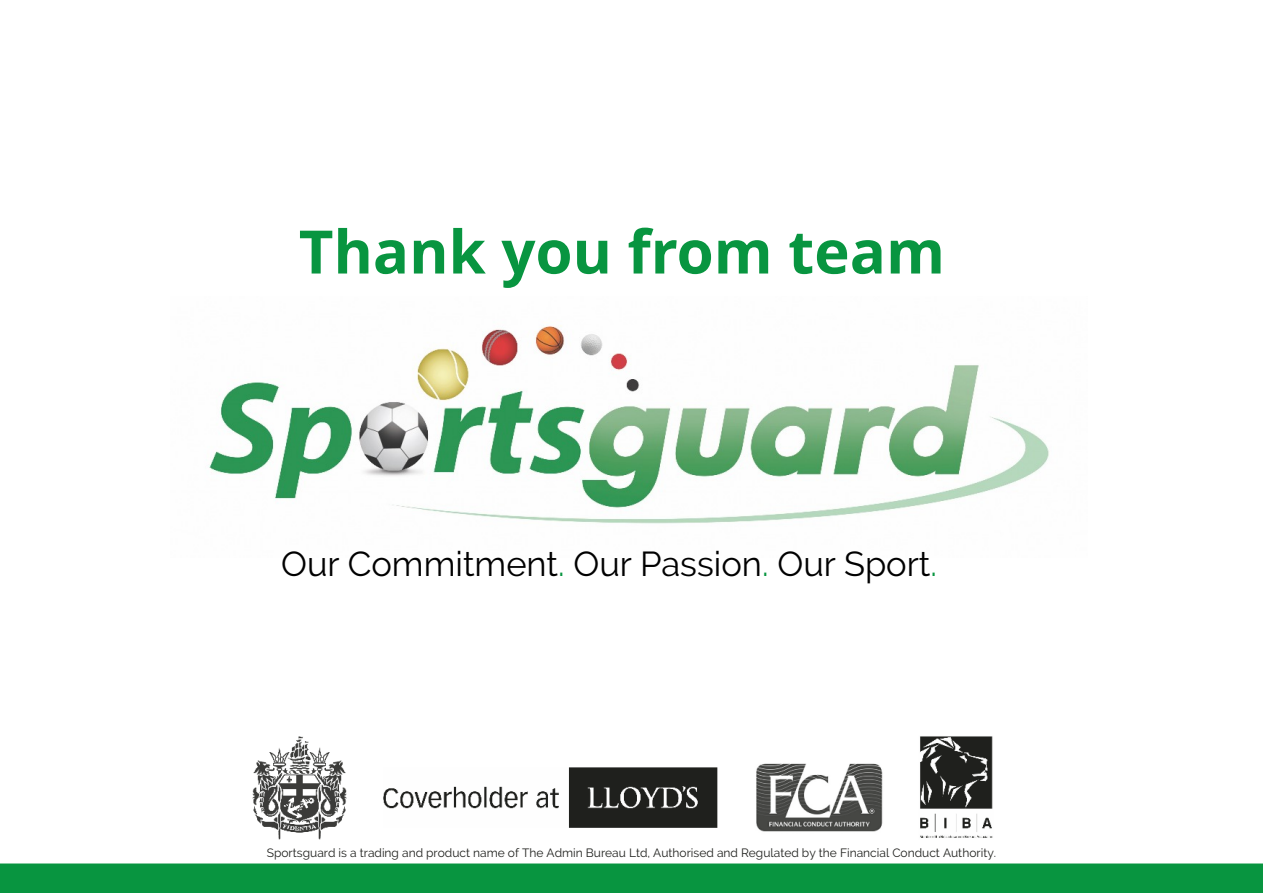
<style>
.page{position:relative;width:1263px;height:893px;background:#fff}
.page>*{position:absolute;margin:0;border:0;box-sizing:border-box;transform-origin:0 0}
.t1{font:700 60px "Open Sans";color:#089540}
.t2{font:34.5px "Raleway";color:#000}
.t3{font:12px "Raleway";color:#1f201d}
.s1{color:#089540}
</style>
<div class="page">
<div style="left:0;top:863px;width:1263px;height:30px;background:#089540;border:2px solid #089540"></div>
<img style="left:209px;top:325px;width:840px;height:199px">
<img style="left:252px;top:737px;width:94px;height:103px">
<img style="left:384px;top:768px;width:333px;height:59px">
<img style="left:756px;top:763px;width:127px;height:69px">
<img style="left:920px;top:736px;width:73px;height:102px">
<h1 class="t1" style="left:299px;top:228px;width:648px">Thank you from team</h1>
<h2 class="t2" style="left:281px;top:543px;width:657px">Our Commitment<span class="s1">.</span> Our Passion<span class="s1">.</span> Our Sport<span class="s1">.</span></h2>
<p class="t3" style="left:267px;top:846px;width:731px">Sportsguard is a trading and product name of The Admin Bureau Ltd, Authorised and Regulated by the Financial Conduct Authority.</p>
</div>
